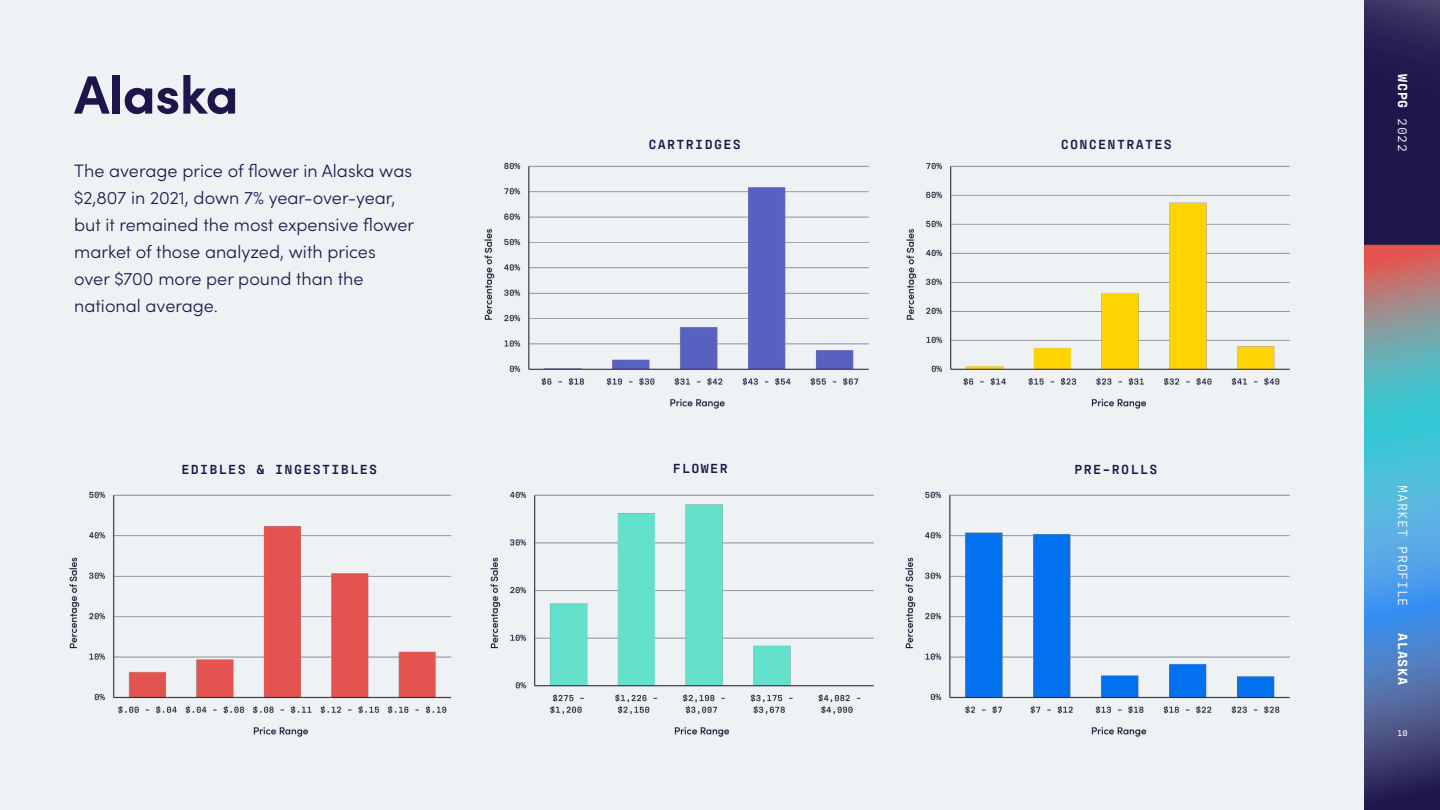
<style>
.page{position:relative;width:1440px;height:810px;background:#fff}
.page>*{position:absolute;margin:0;border:0;box-sizing:border-box;transform-origin:0 0}
.t1{font:700 54px "Sofia Pro";letter-spacing:-.01em;color:#1e164b}
.t2{font:300 18px/27px "Sofia Pro";color:#1e164b}
.t3{font:600 13.42px "Antarctican Mono";letter-spacing:.1em;color:#1e164b}
.t4{font:700 13.42px "Antarctican Mono";letter-spacing:.05em;color:#fff}
.t5{font:13.42px "Antarctican Mono";letter-spacing:.05em;color:#fff}
.t6{font:500 9px "Antarctican Mono";color:#fff}
.s1{font-weight:400}
</style>
<div class="page">
<div style="left:0;top:0;width:1365px;height:810px;background:#eef2f4"></div>
<img style="left:1365px;top:0;width:75px;height:810px">
<img style="left:480px;top:143px;width:400px;height:289px">
<img style="left:485px;top:471px;width:401px;height:290px">
<img style="left:901px;top:143px;width:401px;height:289px">
<img style="left:901px;top:471px;width:400px;height:290px">
<img style="left:64px;top:471px;width:401px;height:290px">
<h1 class="t1" style="left:74px;top:53px;width:166px">Alaska</h1>
<p class="t2" style="left:74px;top:156px;width:342px">The average price of flower in Alaska was $2,807 in 2021, down 7% year-over-year, but it remained the most expensive flower market of those analyzed, with prices over $700 more per pound than the national average.</p>
<p class="t3" style="left:648px;top:134px;width:94px">CARTRIDGES</p>
<p class="t3" style="left:1061px;top:134px;width:113px">CONCENTRATES</p>
<p class="t3" style="left:181px;top:459px;width:197px">EDIBLES &amp; INGESTIBLES</p>
<p class="t3" style="left:673px;top:458px;width:56px">FLOWER</p>
<p class="t3" style="left:1074px;top:459px;width:85px">PRE-ROLLS</p>
<p class="t4" style="left:1413px;top:74px;width:79px;rotate:90deg">WCPG <span class="s1">2022</span></p>
<p class="t5" style="left:1413px;top:485px;width:123px;rotate:90deg">MARKET PROFILE</p>
<p class="t4" style="left:1413px;top:633px;width:53px;rotate:90deg">ALASKA</p>
<p class="t6" style="left:1397px;top:726px;width:12px">10</p>
</div>
